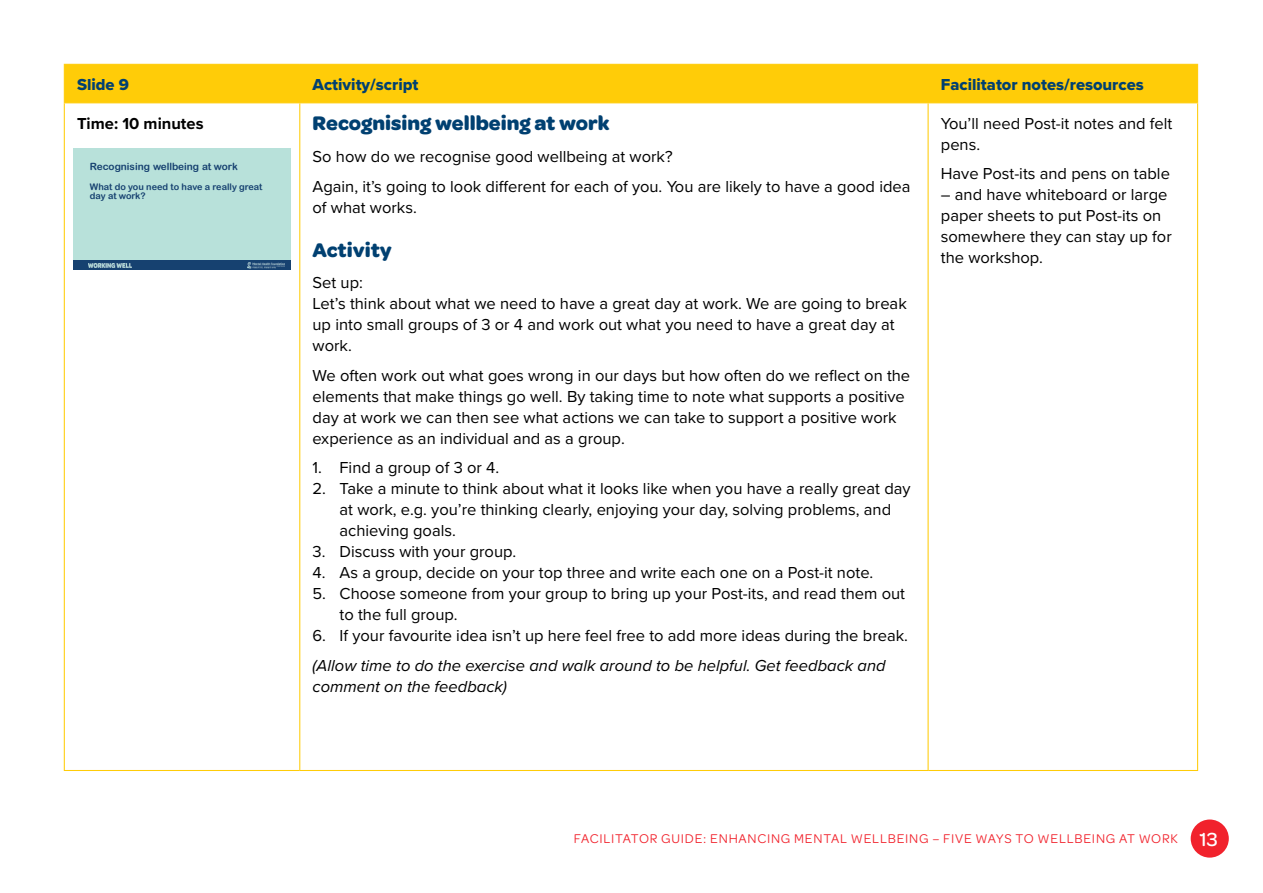
<style>
.page{position:relative;width:1263px;height:893px;background:#fff}
.page>*{position:absolute;margin:0;border:0;box-sizing:border-box;transform-origin:0 0}
.t1{font:700 21px "Omnes";color:#004071}
.t2{font:16.5px/21px "Proxima Nova";color:#000}
.t3{font:italic 16.5px/21px "Proxima Nova";color:#000}
.t4{font:16.5px "Proxima Nova Extrabld";color:#004071}
.t5{font:700 16.5px "Proxima Nova";color:#000}
.t6{font:13.5px "Omnes";letter-spacing:.055em;color:#f1222c}
.t7{font:10.05px "Arial Rounded MT Bold";letter-spacing:-.005em;color:#164170}
.t8{font:9px/9.8px "Arial Rounded MT Bold";color:#164170}
.s1{font-weight:500;font-size:20.1px;color:#fff}
</style>
<div class="page">
<div style="left:65px;top:65px;width:1132px;height:37px;background:#ffcc08"></div>
<hr style="left:64px;top:65px;width:1px;height:37px;background:#ffcc08">
<hr style="left:64px;top:64px;width:236px;height:1px;background:#ffcc08">
<hr style="left:300px;top:64px;width:628px;height:1px;background:#ffcc08">
<hr style="left:928px;top:64px;width:270px;height:1px;background:#ffcc08">
<hr style="left:299px;top:65px;width:1px;height:37px;background:#ffcc08">
<hr style="left:927px;top:65px;width:2px;height:37px;background:#ffcc08">
<hr style="left:1197px;top:65px;width:1px;height:37px;background:#ffcc08">
<hr style="left:64px;top:103px;width:1px;height:667px;background:#ffcc08">
<hr style="left:64px;top:102px;width:236px;height:1px;background:#ffcc08">
<hr style="left:300px;top:102px;width:628px;height:1px;background:#ffcc08">
<hr style="left:928px;top:102px;width:270px;height:1px;background:#ffcc08">
<hr style="left:299px;top:103px;width:1px;height:667px;background:#ffcc08">
<hr style="left:927px;top:103px;width:2px;height:667px;background:#ffcc08">
<hr style="left:1197px;top:103px;width:1px;height:667px;background:#ffcc08">
<hr style="left:64px;top:770px;width:236px;height:1px;background:#ffcc08">
<hr style="left:300px;top:770px;width:628px;height:1px;background:#ffcc08">
<hr style="left:928px;top:770px;width:270px;height:1px;background:#ffcc08">
<div style="left:73px;top:149px;width:218px;height:121px;background:#b8e1da"></div>
<div style="left:73px;top:260px;width:218px;height:10px;background:#164170"></div>
<img style="left:247px;top:263px;width:37px;height:6px">
<img style="left:88px;top:264px;width:44px;height:4px">
<div style="left:1191px;top:819px;width:38px;height:39px;background:#f1222c;border-radius:50%"></div>
<p class="t4" style="left:77px;top:72px;width:53px">Slide 9</p>
<p class="t4" style="left:313px;top:72px;width:107px">Activity/script</p>
<p class="t4" style="left:941px;top:72px;width:204px">Facilitator notes/resources</p>
<p class="t5" style="left:77px;top:111px;width:128px">Time: 10 minutes</p>
<p class="t1" style="left:313px;top:111px;width:299px">Recognising wellbeing at work</p>
<p class="t2" style="left:313px;top:141px;width:599px;line-height:29.5px">So how do we recognise good wellbeing at work?<br>Again, it’s going to look different for each of you. You are likely to have a good idea</p>
<p class="t2" style="left:313px;top:196px;width:106px">of what works.</p>
<p class="t1" style="left:313px;top:237px;width:81px">Activity</p>
<p class="t2" style="left:313px;top:271px;width:596px">Set up:<br>Let’s think about what we need to have a great day at work. We are going to break up into small groups of 3 or 4 and work out what you need to have a great day at work.</p>
<p class="t2" style="left:313px;top:364px;width:599px">We often work out what goes wrong in our days but how often do we reflect on the elements that make things go well. By taking time to note what supports a positive day at work we can then see what actions we can take to support a positive work experience as an individual and as a group.</p>
<p class="t2" style="left:313px;top:456px;width:188px">1. Find a group of 3 or 4.</p>
<p class="t2" style="left:340px;top:477px;width:573px;text-indent:-27px">2. Take a minute to think about what it looks like when you have a really great day at work, e.g. you’re thinking clearly, enjoying your day, solving problems, and achieving goals.</p>
<p class="t2" style="left:313px;top:540px;width:205px">3. Discuss with your group.</p>
<p class="t2" style="left:313px;top:561px;width:562px">4. As a group, decide on your top three and write each one on a Post-it note.</p>
<p class="t2" style="left:340px;top:583px;width:567px;text-indent:-27px">5. Choose someone from your group to bring up your Post-its, and read them out to the full group.</p>
<p class="t2" style="left:313px;top:625px;width:597px">6. If your favourite idea isn’t up here feel free to add more ideas during the break.</p>
<p class="t3" style="left:313px;top:654px;width:575px">(Allow time to do the exercise and walk around to be helpful. Get feedback and comment on the feedback)</p>
<p class="t2" style="left:941px;top:112px;width:233px">You’ll need Post-it notes and felt pens.</p>
<p class="t2" style="left:941px;top:162px;width:231px">Have Post-its and pens on table</p>
<p class="t2" style="left:941px;top:183px;width:232px">– and have whiteboard or large paper sheets to put Post-its on somewhere they can stay up for the workshop.</p>
<p class="t7" style="left:90px;top:160px;width:149px">Recognising wellbeing at work</p>
<p class="t8" style="left:90px;top:181px;width:174px">What do you need to have a really great day at work?</p>
<p class="t6" style="left:574px;top:831px;width:646px">FACILITATOR GUIDE: ENHANCING MENTAL WELLBEING – FIVE WAYS TO WELLBEING AT WORK <span class="s1">13</span></p>
</div>
